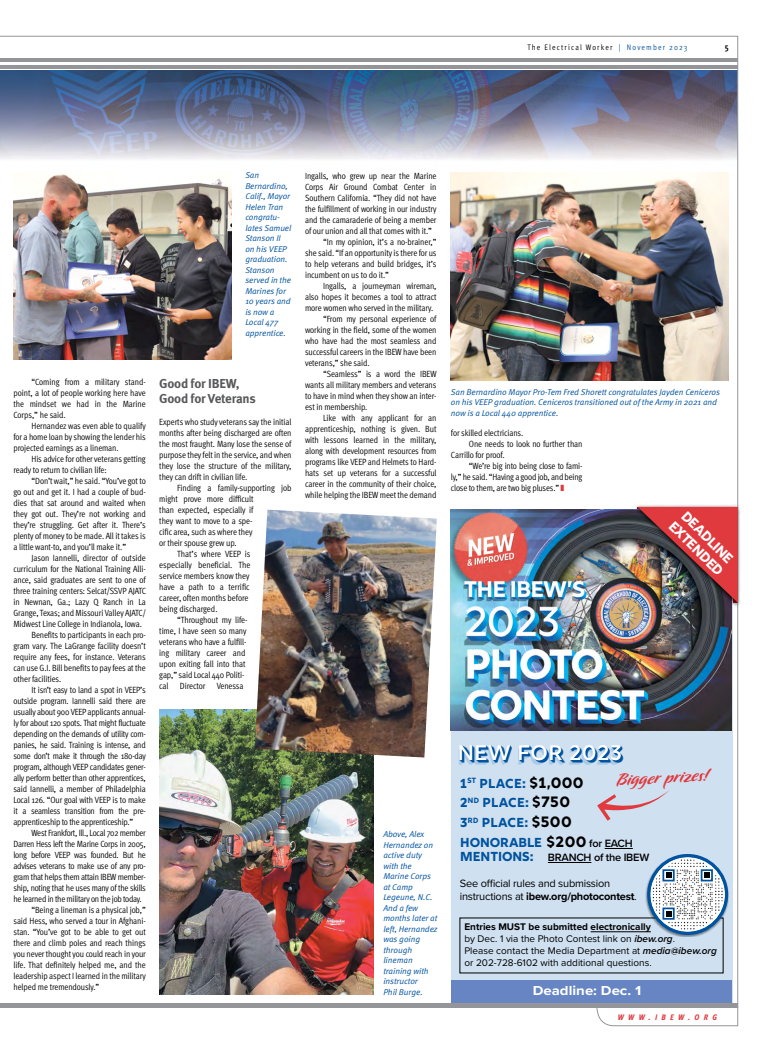
<style>
.page{position:relative;width:774px;height:1062px;background:#fff}
.page>*{position:absolute;margin:0;border:0;box-sizing:border-box;transform-origin:0 0}
.t1{font:21px "Rig Medium Extrude";letter-spacing:-.01em;color:#00539f}
.t2{font:20px "P22 Pooper Black Pro";color:#e03a3e}
.t3{font:14px/16px "Rig Bold Face";color:#fff}
.t4{font:700 13.5px "Proxima Nova";color:#fff;scale:1.11 1}
.t5{font:13px "Rig Bold Face";letter-spacing:-.045em;color:#00539f}
.B_Head{font:700 13px/15px "Meta Pro";letter-spacing:-.02em;color:#58595b}
.t6{font:11px/13px "Proxima Nova";letter-spacing:-.02em;color:#000}
.t7{font:600 11px "Proxima Nova";letter-spacing:-.02em;color:#000}
.t8{font:10px/12px "Proxima Nova";color:#000}
.Text{font:9px/11px "Meta Pro Cond Norm";letter-spacing:-.01em;color:#000;text-align:justify}
.Text_-_No_Indent{font:9px/11px "Meta Pro Cond Norm";letter-spacing:-.01em;color:#000;text-align:justify}
.t9{font:700 condensed 9px "Meta Pro";color:#000}
.Cutline{font:8.5px/10.5px "Meta Pro Norm Ita";letter-spacing:-.01em;color:#00539f}
.t10{font:8px "Meta Pro Cond Norm";letter-spacing:.15em;color:#000}
.t11{font:italic 800 condensed 8px "Meta Pro";letter-spacing:.55em;color:#e03a3e}
.s1{color:#00539f}
.s2{font-size:15px;color:#000}
.s3{font-family:"Proxima Nova";font-weight:600;font-size:11px;color:#000}
.s4{font-family:"Rig Bold Face";font-weight:400;font-size:13px;color:#00539f}
.s5{font-weight:700}
.s6{font-weight:600;font-style:italic}
</style>
<div class="page">
<img style="left:0;top:36px;width:738px;height:967px">
<div style="left:0;top:1003px;width:738px;height:5px;background:#939598"></div>
<hr style="left:0;top:58px;width:738px;height:1px;background:#939598">
<svg style="left:596px;top:1008px;width:142px;height:18px"></svg>
<div style="left:633px;top:504px;width:108px;height:103px;background:#000;opacity:.84"></div>
<img style="left:638px;top:507px;width:100px;height:96px">
<svg style="left:561px;top:485px;width:3px;height:6px"></svg>
<p class="t10" style="left:527px;top:42px;width:161px">The Electrical Worker <span class="s1">| November 2023</span></p>
<p class="t9" style="left:725px;top:40px;width:6px">5</p>
<p class="Cutline" style="left:245px;top:170px;width:48px">San<br>Bernardino,<br>Calif., Mayor<br>Helen Tran congratu&shy;lates Samuel<br>Stanson II on his VEEP graduation.<br>Stanson served in the<br>Marines for<br>10 years and is now a<br>Local 477 apprentice.</p>
<p class="Text" style="left:14px;top:376px;width:134px;text-indent:18px">“Coming from a military stand&shy;point, a lot of people working here have the mindset we had in the Marine Corps,” he said.</p>
<p class="Text" style="left:14px;top:420px;width:134px;text-indent:18px">Hernandez was even able to qualify for a home loan by showing the lender his projected earnings as a lineman.</p>
<p class="Text" style="left:14px;top:453px;width:134px;text-indent:18px">His advice for other veterans getting ready to return to civilian life:</p>
<p class="Text" style="left:14px;top:475px;width:134px;text-indent:18px">“Don’t wait,” he said. “You’ve got to go out and get it. I had a couple of bud&shy;dies that sat around and waited when they got out. They’re not working and they’re struggling. Get after it. There’s plenty of money to be made. All it takes is a little want-to, and you’ll make it.”</p>
<p class="Text" style="left:14px;top:552px;width:134px;text-indent:18px">Jason Iannelli, director of outside curriculum for the National Training Alli&shy;ance, said graduates are sent to one of three training centers: Selcat/SSVP AJATC in Newnan, Ga.; Lazy Q Ranch in La Grange, Texas; and Missouri Valley AJATC/ Midwest Line College in Indianola, Iowa.</p>
<p class="Text" style="left:14px;top:629px;width:134px;text-indent:18px">Benefits to participants in each pro&shy;gram vary. The LaGrange facility doesn’t require any fees, for instance. Veterans can use G.I. Bill benefits to pay fees at the other facilities.</p>
<p class="Text" style="left:14px;top:684px;width:134px;text-indent:18px">It isn’t easy to land a spot in VEEP’s outside program. Iannelli said there are usually about 900 VEEP applicants annual&shy;ly for about 120 spots. That might fluctuate depending on the demands of utility com&shy;panies, he said. Training is intense, and some don’t make it through the 180-day program, although VEEP candidates gener&shy;ally perform better than other apprentices, said Iannelli, a member of Philadelphia Local 126. “Our goal with VEEP is to make it a seamless transition from the pre&shy;apprenticeship to the apprenticeship.”</p>
<p class="Text" style="left:14px;top:827px;width:134px;text-indent:18px">West Frankfort, Ill., Local 702 member Darren Hess left the Marine Corps in 2005, long before VEEP was founded. But he advises veterans to make use of any pro&shy;gram that helps them attain IBEW member&shy;ship, noting that he uses many of the skills he learned in the military on the job today.</p>
<p class="Text" style="left:14px;top:904px;width:134px;text-indent:18px">“Being a lineman is a physical job,” said Hess, who served a tour in Afghani&shy;stan. “You’ve got to be able to get out there and climb poles and reach things you never thought you could reach in your life. That definitely helped me, and the leadership aspect I learned in the military helped me tremendously.”</p>
<p class="B_Head" style="left:159px;top:375px;width:98px">Good for IBEW,<br>Good for Veterans</p>
<p class="Text_-_No_Indent" style="left:159px;top:416px;width:134px">Experts who study veterans say the initial months after being discharged are often the most fraught. Many lose the sense of purpose they felt in the service, and when they lose the structure of the military, they can drift in civilian life.</p>
<p class="Text" style="left:159px;top:482px;width:134px;text-align:left;text-indent:18px">Finding a family-supporting job might prove more difficult<br>than expected, especially if<br>they want to move to a spe-<br>cific area, such as where they<br>or their spouse grew up.</p>
<p class="Text" style="left:159px;top:548px;width:93px;text-align:left;text-indent:18px">That’s where VEEP is especially beneficial. The service members know they have a path to a terrific career, often months before being discharged.</p>
<p class="Text" style="left:159px;top:614px;width:90px;text-align:left;text-indent:18px">“Throughout my life&shy;time, I have seen so many veterans who have a fulfill&shy;ing military career and upon exiting fall into that gap,” said Local 440 Politi&shy;cal</p>
<p class="Text" style="left:180px;top:680px;width:65px">Director Venessa</p>
<p class="Text" style="left:305px;top:170px;width:133px">Ingalls, who grew up near the Marine Corps Air Ground Combat Center in Southern California. “They did not have the fulfillment of working in our industry and the camaraderie of being a member of our union and all that comes with it.”</p>
<p class="Text" style="left:305px;top:236px;width:133px;text-indent:18px">“In my opinion, it’s a no-brainer,” she said. “If an opportunity is there for us to help veterans and build bridges, it’s incumbent on us to do it.”</p>
<p class="Text" style="left:305px;top:280px;width:133px;text-indent:18px">Ingalls, a journeyman wireman, also hopes it becomes a tool to attract more women who served in the military.</p>
<p class="Text" style="left:305px;top:313px;width:133px;text-indent:18px">“From my personal experience of working in the field, some of the women who have had the most seamless and successful careers in the IBEW have been veterans,” she said.</p>
<p class="Text" style="left:305px;top:368px;width:133px;text-indent:18px">“Seamless” is a word the IBEW wants all military members and veterans to have in mind when they show an inter&shy;est in membership.</p>
<p class="Text" style="left:305px;top:412px;width:133px;text-indent:18px">Like with any applicant for an apprenticeship, nothing is given. But with lessons learned in the military, along with development resources from programs like VEEP and Helmets to Hard&shy;hats set up veterans for a successful career in the community of their choice, while helping the IBEW meet the demand</p>
<p class="Cutline" style="left:383px;top:828px;width:56px">Above, Alex<br>Hernandez on active duty with the<br>Marine Corps at Camp<br>Legeune, N.C.<br>And a few months later at left, Hernandez was going through lineman training with instructor<br>Phil Burge.</p>
<p class="Cutline" style="left:451px;top:386px;width:271px">San Bernardino Mayor Pro-Tem Fred Shorett congratulates Jayden Ceniceros on his VEEP graduation. Ceniceros transitioned out of the Army in 2021 and now is a Local 440 apprentice.</p>
<p class="Text" style="left:451px;top:427px;width:74px">for skilled electricians.</p>
<p class="Text" style="left:451px;top:438px;width:133px;text-indent:18px">One needs to look no further than<br>Carrillo for proof.</p>
<p class="Text" style="left:451px;top:460px;width:133px;text-indent:18px">“We’re big into being close to fami&shy;ly,” he said. “Having a good job, and being close to them, are two big pluses.”</p>
<p class="t3" style="left:687px;top:507px;width:73px;rotate:45deg">DEADLINE<br>EXTENDED</p>
<p class="t1" style="left:458px;top:740px;width:166px">NEW FOR 2023</p>
<p class="t2" style="left:617px;top:770px;width:96px;rotate:-3deg">Bigger prizes!</p>
<p class="t5" style="left:460px;top:775px;width:125px">1<sup>ST</sup> PLACE: <span class="s2">$1,000</span></p>
<p class="t5" style="left:460px;top:795px;width:112px">2<sup>ND</sup> PLACE: <span class="s2">$750</span></p>
<p class="t5" style="left:460px;top:815px;width:113px">3<sup>RD</sup> PLACE: <span class="s2">$500</span></p>
<p class="t5" style="left:460px;top:834px;width:174px">HONORABLE <span class="s2">$200</span> <span class="s3">for EACH</span></p>
<p class="t7" style="left:460px;top:849px;width:191px"><span class="s4">MENTIONS:</span> BRANCH of the IBEW</p>
<p class="t6" style="left:460px;top:877px;width:178px">See official rules and submission instructions at <span class="s5">ibew.org/photocontest</span>.</p>
<p class="t8" style="left:464px;top:921px;width:254px"><span class="s5">Entries MUST be submitted electronically<br></span>by Dec. 1 via the Photo Contest link on <span class="s6">ibew.org</span>.<br>Please contact the Media Department at <span class="s6">media@ibew.org </span>or 202-728-6102 with additional questions.</p>
<p class="t4" style="left:533px;top:981px;width:99px">Deadline: Dec. 1</p>
<p class="t11" style="left:618px;top:1011px;width:101px">WWW.IBEW.ORG</p>
</div>
